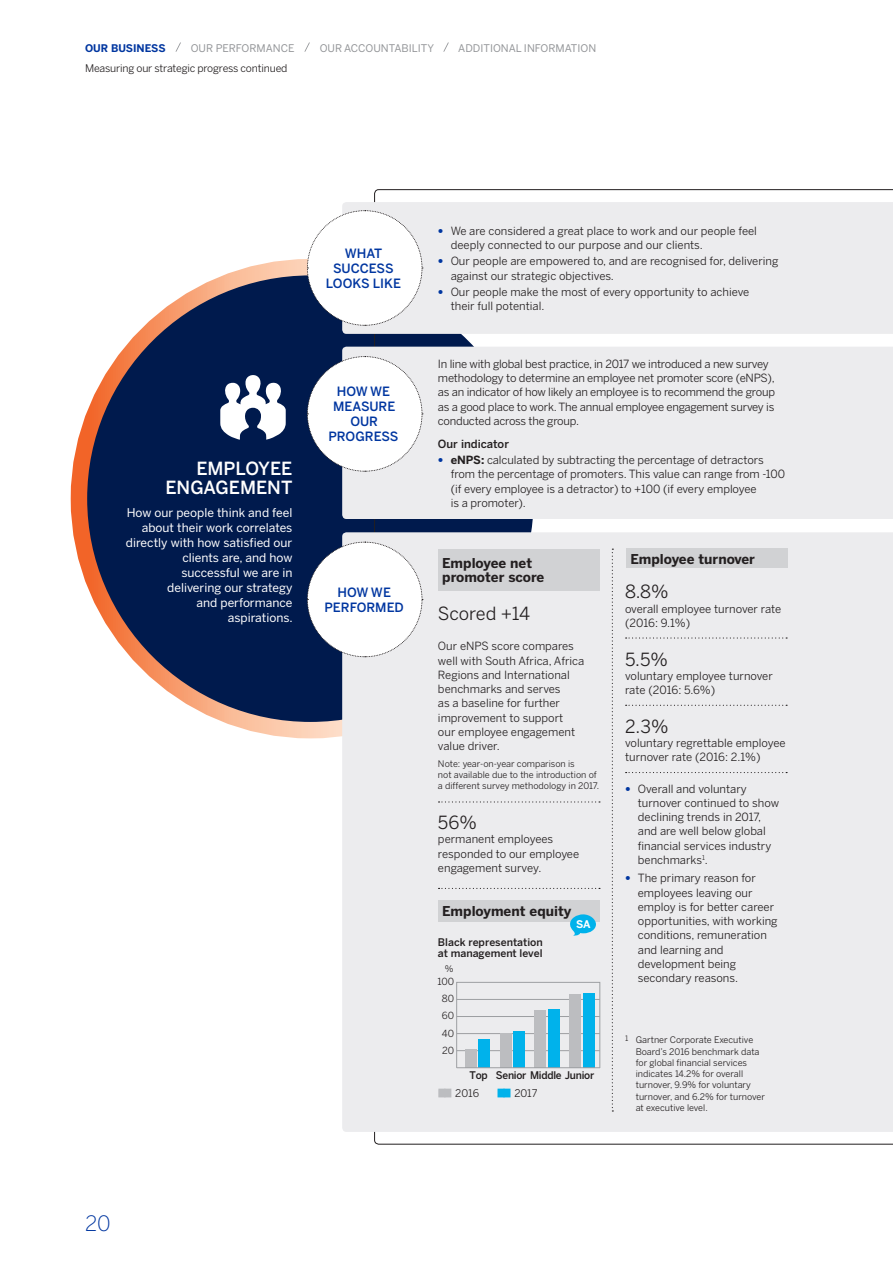
<style>
.page{position:relative;width:893px;height:1263px;background:#fff}
.page>*{position:absolute;margin:0;border:0;box-sizing:border-box;transform-origin:0 0}
.t1{font:300 21px "Benton Sans";color:#0036a0}
.t2{font:18px "Benton Sans";letter-spacing:-.01em;color:#231f20}
.t3{font:500 18px/18.8px "Benton Sans";color:#fff;text-align:right}
.t4{font:700 13.5px/14.2px "Benton Sans";color:#231f20}
.t5{font:500 12.75px/15px "Benton Sans";color:#0036a0;text-align:center}
.t6{font:12px/15px "Benton Sans";color:#fff;text-align:right}
.t7{font:11.25px/14.2px "Benton Sans";color:#231f20}
.t8{font:11.25px/14.2px "Benton Sans";letter-spacing:-.02em;color:#231f20}
.t9{font:500 11.25px "Benton Sans";color:#231f20}
.t10{font:10.5px "Benton Sans";color:#939598}
.t11{font:10.5px "Benton Sans";letter-spacing:-.015em;color:#231f20}
.t12{font:500 10.5px/11.2px "Benton Sans";color:#231f20}
.t13{font:500 10.5px "Benton Sans";letter-spacing:-.025em;color:#231f20}
.t14{font:700 10.5px "Benton Sans";letter-spacing:-.005em;color:#0036a0}
.t15{font:700 10.5px "Benton Sans";color:#fff}
.t16{font:9.75px/17.2px "Benton Sans";color:#231f20;text-align:center}
.t17{font:9px/11.2px "Benton Sans";color:#231f20}
.s1{font-family:"Helvetica Neue LT Std";font-weight:200;color:#0036a0}
.s2{font-weight:700}
.s3{color:#bcbdc0}
.s4{color:#00b2eb}
</style>
<div class="page">
<div style="left:71px;top:259px;width:479px;height:479px;border:55px solid #fff;border-radius:50%"></div>
<div style="left:87px;top:275px;width:447px;height:447px;background:#001a4d;border-radius:50%"></div>
<svg style="left:374px;top:189px;width:519px;height:956px"></svg>
<div style="left:342px;top:202px;width:551px;height:132px;background:#ececee"></div>
<svg style="left:307px;top:210px;width:116px;height:116px"></svg>
<div style="left:342px;top:347px;width:551px;height:172px;background:#ececee"></div>
<svg style="left:307px;top:356px;width:116px;height:116px"></svg>
<svg style="left:220px;top:375px;width:66px;height:65px"></svg>
<div style="left:342px;top:532px;width:551px;height:600px;background:#ececee"></div>
<svg style="left:307px;top:541px;width:116px;height:116px"></svg>
<svg style="left:612px;top:549px;width:1px;height:562px"></svg>
<div style="left:438px;top:549px;width:162px;height:41px;background:#d1d2d4"></div>
<div style="left:438px;top:900px;width:162px;height:22px;background:#d1d2d4"></div>
<svg style="left:439px;top:801px;width:161px;height:1px"></svg>
<svg style="left:439px;top:888px;width:161px;height:1px"></svg>
<hr style="left:457px;top:1050px;width:143px;height:1px;background:#9d9fa2">
<hr style="left:457px;top:1033px;width:143px;height:1px;background:#9d9fa2">
<hr style="left:457px;top:999px;width:143px;height:1px;background:#9d9fa2">
<hr style="left:457px;top:1016px;width:143px;height:1px;background:#9d9fa2">
<div style="left:438px;top:1089px;width:7px;height:8px;border:2px solid #bcbdc0"></div>
<div style="left:444px;top:1089px;width:7px;height:8px;border:2px solid #bcbdc0"></div>
<div style="left:497px;top:1089px;width:7px;height:8px;border:2px solid #00b2eb"></div>
<div style="left:503px;top:1089px;width:7px;height:8px;border:2px solid #00b2eb"></div>
<div style="left:456px;top:982px;width:144px;height:86px;border:1px solid #9d9fa2"></div>
<div style="left:478px;top:1039px;width:12px;height:29px;background:#00b2eb"></div>
<div style="left:513px;top:1031px;width:12px;height:37px;background:#00b2eb"></div>
<div style="left:548px;top:1009px;width:11px;height:59px;background:#00b2eb"></div>
<div style="left:583px;top:994px;width:11px;height:74px;background:#00b2eb"></div>
<div style="left:465px;top:1049px;width:11px;height:19px;background:#bcbdc0"></div>
<div style="left:500px;top:1033px;width:11px;height:35px;background:#bcbdc0"></div>
<div style="left:535px;top:1010px;width:11px;height:58px;background:#bcbdc0"></div>
<div style="left:570px;top:994px;width:11px;height:74px;background:#bcbdc0"></div>
<hr style="left:457px;top:1067px;width:143px;height:1px;background:#9d9fa2">
<div style="left:626px;top:549px;width:162px;height:19px;background:#d1d2d4"></div>
<svg style="left:626px;top:637px;width:161px;height:2px"></svg>
<svg style="left:626px;top:705px;width:161px;height:1px"></svg>
<svg style="left:626px;top:772px;width:161px;height:1px"></svg>
<svg style="left:570px;top:914px;width:26px;height:22px"></svg>
<svg style="left:175px;top:42px;width:6px;height:10px"></svg>
<svg style="left:304px;top:42px;width:6px;height:10px"></svg>
<svg style="left:443px;top:42px;width:6px;height:10px"></svg>
<p class="t14" style="left:85px;top:42px;width:82px">OUR BUSINESS</p>
<p class="t10" style="left:191px;top:42px;width:105px">OUR PERFORMANCE</p>
<p class="t10" style="left:320px;top:42px;width:116px">OUR ACCOUNTABILITY</p>
<p class="t10" style="left:458px;top:42px;width:139px">ADDITIONAL INFORMATION</p>
<p class="t11" style="left:85px;top:62px;width:204px">Measuring our strategic progress continued</p>
<p class="t5" style="left:326px;top:246px;width:77px">WHAT<br>SUCCESS<br>LOOKS LIKE</p>
<h2 class="t3" style="left:165px;top:459px;width:128px">EMPLOYEE<br>ENGAGEMENT</h2>
<p class="t6" style="left:126px;top:505px;width:168px">How our people think and feel about their work correlates directly with how satisfied our clients are, and how successful we are in delivering our strategy<br>and performance<br>aspirations.</p>
<p class="t5" style="left:328px;top:384px;width:71px">HOW WE<br>MEASURE<br>OUR<br>PROGRESS</p>
<p class="t5" style="left:325px;top:585px;width:81px">HOW WE<br>PERFORMED</p>
<p class="t7" style="left:451px;top:223px;width:308px;text-indent:-13px"><span class="s1">•</span> We are considered a great place to work and our people feel deeply connected to our purpose and our clients.</p>
<p class="t7" style="left:451px;top:254px;width:329px;text-indent:-13px"><span class="s1">•</span> Our people are empowered to, and are recognised for, delivering against our strategic objectives.</p>
<p class="t7" style="left:451px;top:285px;width:300px;text-indent:-13px"><span class="s1">•</span> Our people make the most of every opportunity to achieve their full potential.</p>
<p class="t8" style="left:438px;top:356px;width:339px">In line with global best practice, in 2017 we introduced a new survey methodology to determine an employee net promoter score (eNPS), as an indicator of how likely an employee is to recommend the group as a good place to work. The annual employee engagement survey is conducted across the group.</p>
<p class="t9" style="left:438px;top:437px;width:72px">Our indicator</p>
<p class="t7" style="left:451px;top:453px;width:336px;text-indent:-13px"><span class="s1">•</span> <span class="s2">eNPS:</span> calculated by subtracting the percentage of detractors from the percentage of promoters. This value can range from -100 (if every employee is a detractor) to +100 (if every employee<br>is a promoter).</p>
<p class="t4" style="left:442px;top:555px;width:104px">Employee net promoter score</p>
<h2 class="t2" style="left:438px;top:602px;width:93px">Scored +14</h2>
<p class="t7" style="left:438px;top:639px;width:148px">Our eNPS score compares well with South Africa, Africa<br>Regions and International benchmarks and serves<br>as a baseline for further improvement to support<br>our employee engagement value driver.</p>
<p class="t17" style="left:438px;top:758px;width:163px">Note: year-on-year comparison is<br>not available due to the introduction of a different survey methodology in 2017.</p>
<h2 class="t2" style="left:438px;top:812px;width:40px">56%</h2>
<p class="t7" style="left:438px;top:832px;width:143px">permanent employees responded to our employee engagement survey.</p>
<p class="t4" style="left:442px;top:904px;width:131px">Employment equity</p>
<p class="t15" style="left:576px;top:917px;width:16px">SA</p>
<p class="t12" style="left:438px;top:936px;width:106px">Black representation at management level</p>
<p class="t17" style="left:445px;top:962px;width:10px">%</p>
<p class="t16" style="left:438px;top:972px;width:18px">100<br>80<br>60<br>40<br>20</p>
<p class="t11" style="left:439px;top:1087px;width:42px"><span class="s3">■■</span> 2016</p>
<p class="t11" style="left:498px;top:1087px;width:41px"><span class="s4">■■</span> 2017</p>
<p class="t13" style="left:470px;top:1069px;width:126px">Top Senior Middle Junior</p>
<p class="t4" style="left:630px;top:551px;width:126px">Employee turnover</p>
<h2 class="t2" style="left:625px;top:581px;width:45px">8.8%</h2>
<p class="t7" style="left:625px;top:601px;width:158px">overall employee turnover rate (2016: 9.1%)</p>
<h2 class="t2" style="left:625px;top:648px;width:44px">5.5%</h2>
<p class="t7" style="left:625px;top:668px;width:149px">voluntary employee turnover rate (2016: 5.6%)</p>
<h2 class="t2" style="left:625px;top:716px;width:45px">2.3%</h2>
<p class="t7" style="left:625px;top:736px;width:162px">voluntary regrettable employee turnover rate (2016: 2.1%)</p>
<p class="t7" style="left:638px;top:781px;width:143px;text-indent:-13px"><span class="s1">•</span> Overall and voluntary turnover continued to show declining trends in 2017, and are well below global financial services industry benchmarks<sup>1</sup>.</p>
<p class="t7" style="left:638px;top:871px;width:141px;text-indent:-13px"><span class="s1">•</span> The primary reason for employees leaving our employ is for better career opportunities, with working conditions, remuneration and learning and development being secondary reasons.</p>
<p class="t17" style="left:636px;top:1034px;width:131px;text-indent:-11px"><sup>1</sup> Gartner Corporate Executive<br>Board’s 2016 benchmark data for global financial services indicates 14.2% for overall turnover, 9.9% for voluntary turnover, and 6.2% for turnover at executive level.</p>
<h1 class="t1" style="left:85px;top:1211px;width:27px">20</h1>
</div>
